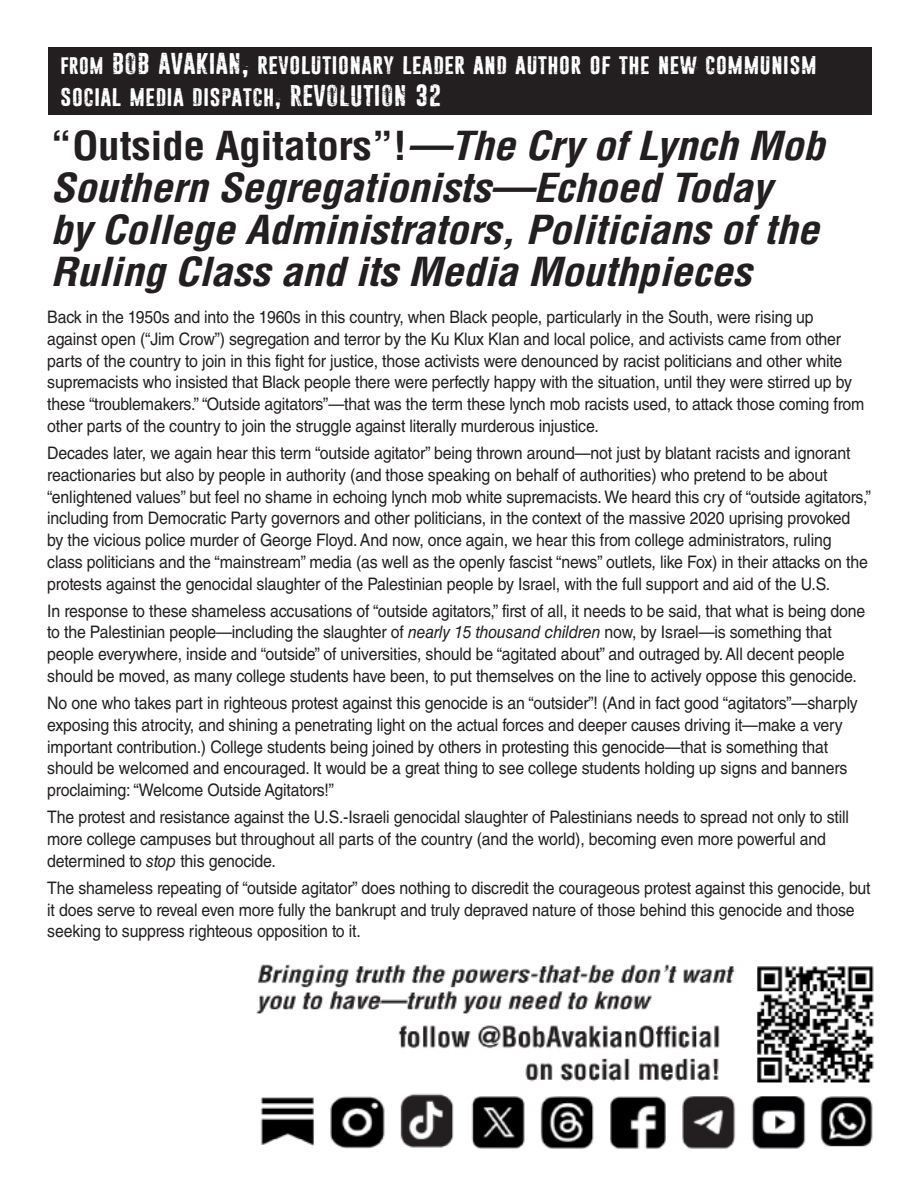
<style>
.page{position:relative;width:918px;height:1188px;background:#fff}
.page>*{position:absolute;margin:0;border:0;box-sizing:border-box;transform-origin:0 0}
.HEADLINE{font:italic 700 condensed 39px/42px "Helvetica LT Std";letter-spacing:-.01em;color:#231f20;scale:1.12 1}
.BobAvakianOfficial{font:25.5px "Sunzoomspark";color:#fff;scale:1.25 1}
.t1{font:17.25px/21.8px "Helvetica LT Std";letter-spacing:-.01em;color:#231f20;scale:.92 1}
.s1{font-size:24px}
.s2{font-size:30px}
.s3{font-size:27px}
.s4{font-style:normal}
.s5{font-style:italic}
</style>
<div class="page">
<div style="left:48px;top:47px;width:823px;height:68px;background:#231f20"></div>
<img style="left:256px;top:964px;width:618px;height:185px">
<p class="BobAvakianOfficial" style="left:60px;top:50px;width:607px"><span class="s1">FROM</span> <span class="s2">BOB AVAKIAN,</span> REVOLUTIONARY LEADER AND AUTHOR OF THE NEW COMMUNISM</p>
<p class="BobAvakianOfficial" style="left:60px;top:82px;width:307px">SOCIAL MEDIA DISPATCH<span class="s3">,</span> <span class="s2">REVOLUTION 32</span></p>
<p class="HEADLINE" style="left:51px;top:125px;width:693px"><span class="s4">“Outside Agitators”!</span>—The Cry of Lynch Mob Southern Segregationists—Echoed Today<br>by College Administrators, Politicians of the Ruling Class and its Media Mouthpieces</p>
<p class="t1" style="left:47px;top:306px;width:890px">Back in the 1950s and into the 1960s in this country, when Black people, particularly in the South, were rising up against open (“Jim Crow”) segregation and terror by the Ku Klux Klan and local police, and activists came from other parts of the country to join in this fight for justice, those activists were denounced by racist politicians and other white supremacists who insisted that Black people there were perfectly happy with the situation, until they were stirred up by these “troublemakers.” “Outside agitators”—that was the term these lynch mob racists used, to attack those coming from other parts of the country to join the struggle against literally murderous injustice.</p>
<p class="t1" style="left:47px;top:442px;width:897px">Decades later, we again hear this term “outside agitator” being thrown around—not just by blatant racists and ignorant reactionaries but also by people in authority (and those speaking on behalf of authorities) who pretend to be about “enlightened values” but feel no shame in echoing lynch mob white supremacists. We heard this cry of “outside agitators,” including from Democratic Party governors and other politicians, in the context of the massive 2020 uprising provoked<br>by the vicious police murder of George Floyd. And now, once again, we hear this from college administrators, ruling class politicians and the “mainstream” media (as well as the openly fascist “news” outlets, like Fox) in their attacks on the protests against the genocidal slaughter of the Palestinian people by Israel, with the full support and aid of the U.S.</p>
<p class="t1" style="left:47px;top:600px;width:891px">In response to these shameless accusations of “outside agitators,” first of all, it needs to be said, that what is being done to the Palestinian people—including the slaughter of <span class="s5">nearly 15 thousand children</span> now, by Israel—is something that people everywhere, inside and “outside” of universities, should be “agitated about” and outraged by. All decent people should be moved, as many college students have been, to put themselves on the line to actively oppose this genocide.</p>
<p class="t1" style="left:47px;top:692px;width:882px">No one who takes part in righteous protest against this genocide is an “outsider”! (And in fact good “agitators”—sharply exposing this atrocity, and shining a penetrating light on the actual forces and deeper causes driving it—make a very important contribution.) College students being joined by others in protesting this genocide—that is something that should be welcomed and encouraged. It would be a great thing to see college students holding up signs and banners proclaiming: “Welcome Outside Agitators!”</p>
<p class="t1" style="left:47px;top:806px;width:873px">The protest and resistance against the U.S.-Israeli genocidal slaughter of Palestinians needs to spread not only to still more college campuses but throughout all parts of the country (and the world), becoming even more powerful and determined to <span class="s5">stop</span> this genocide.</p>
<p class="t1" style="left:47px;top:877px;width:896px">The shameless repeating of “outside agitator” does nothing to discredit the courageous protest against this genocide, but it does serve to reveal even more fully the bankrupt and truly depraved nature of those behind this genocide and those seeking to suppress righteous opposition to it.</p>
</div>
